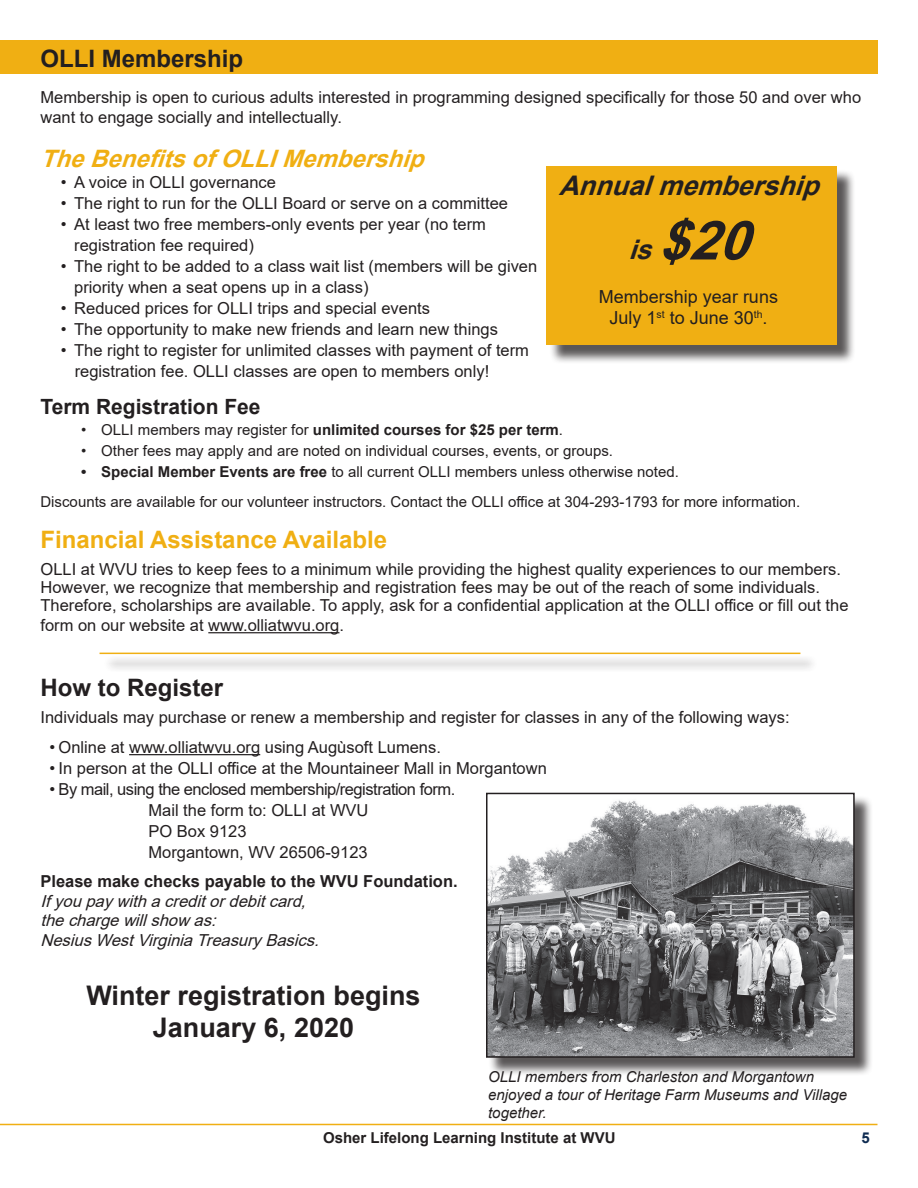
<style>
.page{position:relative;width:918px;height:1188px;background:#fff}
.page>*{position:absolute;margin:0;border:0;box-sizing:border-box;transform-origin:0 0}
.t1{font:italic 700 54px "Arial";color:#231f20}
.Heading_1{font:700 27px "Arial";color:#231f20}
.t2{font:italic 700 27px "Arial";color:#231f20}
.Heading_2{font:700 24px "Arial";color:#f0af13}
.Heading_1-2{font:700 24px "Arial";color:#231f20}
.t3{font:italic 700 24px "Arial";color:#f0af13}
.Heading_2-2{font:700 21px "Arial";color:#231f20}
.t4{font:18px "Arial";color:#231f20}
.Paragraph_Style_1{font:16.5px/21px "Arial";color:#231f20}
.Paragraph_Style_1-2{font:italic 16.5px "Arial";color:#231f20}
.Paragraph_Style_1-3{font:16.5px "Arial";letter-spacing:-.03em;color:#231f20}
.Paragraph_Style_1-4{font:700 16.5px "Arial";color:#231f20}
.Paragraph_Style_1-5{font:15px "Arial";color:#231f20}
.t5{font:700 15px "Arial";color:#231f20}
.t6{font:italic 15px/18px "Arial";color:#231f20}
.t7{font:700 15px "Arial";color:#0e2b51}
.s1{font-weight:400}
.s2{font-weight:700}
.s3{font-size:27px}
</style>
<div class="page">
<div style="left:0;top:40px;width:878px;height:34px;background:#f0af13"></div>
<hr style="left:0;top:1124px;width:878px;height:1px;background:#f0af13">
<hr style="left:129px;top:754px;width:131px;height:1px;background:#231f20">
<hr style="left:208px;top:632px;width:131px;height:1px;background:#231f20">
<div style="left:549px;top:169px;width:307px;height:195px;background:#231f20;opacity:.75"></div>
<div style="left:547px;top:167px;width:290px;height:178px;background:#f0af13"></div>
<div style="left:103px;top:655px;width:715px;height:18px;background:#231f20;opacity:.75"></div>
<hr style="left:100px;top:653px;width:700px;height:1px;background:#f0af13">
<div style="left:488px;top:795px;width:385px;height:281px;background:#231f20;opacity:.75"></div>
<img style="left:489px;top:796px;width:363px;height:259px">
<div style="left:486px;top:793px;width:369px;height:265px;border:2px solid #231f20"></div>
<p class="Heading_1-2" style="left:40px;top:42px;width:204px">OLLI Membership</p>
<p class="Paragraph_Style_1" style="left:40px;top:87px;width:822px;line-height:19.8px">Membership is open to curious adults interested in programming designed specifically for those 50 and over who want to engage socially and intellectually.</p>
<p class="t3" style="left:40px;top:142px;width:395px">TheBenefitsofOLLIMembership</p>
<p class="Paragraph_Style_1" style="left:61px;top:172px;width:217px">• A voice in OLLI governance</p>
<p class="Paragraph_Style_1" style="left:61px;top:193px;width:449px">• The right to run for the OLLI Board or serve on a committee</p>
<p class="Paragraph_Style_1" style="left:74px;top:214px;width:413px;text-indent:-14px">• At least two free members-only events per year (no term registration fee required)</p>
<p class="Paragraph_Style_1" style="left:74px;top:256px;width:465px;text-indent:-14px">• The right to be added to a class wait list (members will be given priority when a seat opens up in a class)</p>
<p class="Paragraph_Style_1" style="left:61px;top:298px;width:371px">• Reduced prices for OLLI trips and special events</p>
<p class="Paragraph_Style_1" style="left:61px;top:319px;width:439px">• The opportunity to make new friends and learn new things</p>
<p class="Paragraph_Style_1" style="left:61px;top:340px;width:470px">• The right to register for unlimited classes with payment of term</p>
<p class="Paragraph_Style_1" style="left:75px;top:361px;width:416px">registration fee. OLLI classes are open to members only!</p>
<p class="Heading_2-2" style="left:40px;top:392px;width:222px">Term Registration Fee</p>
<p class="t5" style="left:81px;top:420px;width:484px"><span class="s1">• OLLI members may register for</span> unlimited courses for $25 per term<span class="s1">.</span></p>
<p class="Paragraph_Style_1-5" style="left:81px;top:441px;width:534px">• Other fees may apply and are noted on individual courses, events, or groups.</p>
<p class="Paragraph_Style_1-5" style="left:81px;top:462px;width:600px"><span class="s2">• Special Member Events are free</span> to all current OLLI members unless otherwise noted.</p>
<p class="Paragraph_Style_1-5" style="left:40px;top:492px;width:761px">Discounts are available for our volunteer instructors. Contact the OLLI office at 304-293-1793 for more information.</p>
<p class="Heading_2" style="left:40px;top:523px;width:348px">Financial Assistance Available</p>
<p class="Paragraph_Style_1" style="left:40px;top:560px;width:810px;line-height:18px">OLLI at WVU tries to keep fees to a minimum while providing the highest quality experiences to our members.<br>However, we recognize that membership and registration fees may be out of the reach of some individuals.<br>Therefore, scholarships are available. To apply, ask for a confidential application at the OLLI office or fill out the</p>
<p class="Paragraph_Style_1" style="left:40px;top:615px;width:305px">form on our website at www.olliatwvu.org.</p>
<p class="t2" style="left:559px;top:166px;width:274px">Annualmembership</p>
<p class="t1" style="left:628px;top:202px;width:147px"><span class="s3">is</span>$20</p>
<p class="t4" style="left:599px;top:284px;width:181px">Membership year runs</p>
<p class="t4" style="left:609px;top:306px;width:160px">July 1<sup>st</sup> to June 30<sup>th</sup>.</p>
<p class="Heading_1-2" style="left:40px;top:671px;width:184px">How to Register</p>
<p class="Paragraph_Style_1" style="left:40px;top:707px;width:751px">Individuals may purchase or renew a membership and register for classes in any of the following ways:</p>
<p class="Paragraph_Style_1" style="left:50px;top:737px;width:393px">• Online at www.olliatwvu.org using Augùsoft Lumens.</p>
<p class="Paragraph_Style_1" style="left:50px;top:758px;width:499px">• In person at the OLLI office at the Mountaineer Mall in Morgantown</p>
<p class="Paragraph_Style_1-3" style="left:50px;top:778px;width:407px">• By mail, using the enclosed membership/registration form.</p>
<p class="Paragraph_Style_1" style="left:148px;top:800px;width:222px">Mail the form to: OLLI at WVU</p>
<p class="Paragraph_Style_1" style="left:148px;top:821px;width:100px">PO Box 9123</p>
<p class="Paragraph_Style_1" style="left:148px;top:842px;width:221px">Morgantown, WV 26506-9123</p>
<p class="Paragraph_Style_1-4" style="left:40px;top:869px;width:419px">Please make checks payable to the WVU Foundation.</p>
<p class="Paragraph_Style_1-2" style="left:40px;top:889px;width:273px">Ifyoupaywithacreditordebitcard,</p>
<p class="Paragraph_Style_1-2" style="left:40px;top:909px;width:183px">thechargewillshow as:</p>
<p class="Paragraph_Style_1-2" style="left:40px;top:929px;width:286px">NesiusWestVirginiaTreasuryBasics.</p>
<p class="Heading_1" style="left:86px;top:976px;width:336px">Winter registration begins</p>
<p class="Heading_1" style="left:153px;top:1009px;width:203px">January 6, 2020</p>
<p class="t6" style="left:488px;top:1068px;width:361px">OLLI members from Charleston and Morgantown enjoyed a tour of Heritage Farm Museums and Village together.</p>
<p class="t5" style="left:323px;top:1127px;width:294px">Osher Lifelong Learning Institute at WVU</p>
<p class="t7" style="left:862px;top:1127px;width:10px">5</p>
</div>
